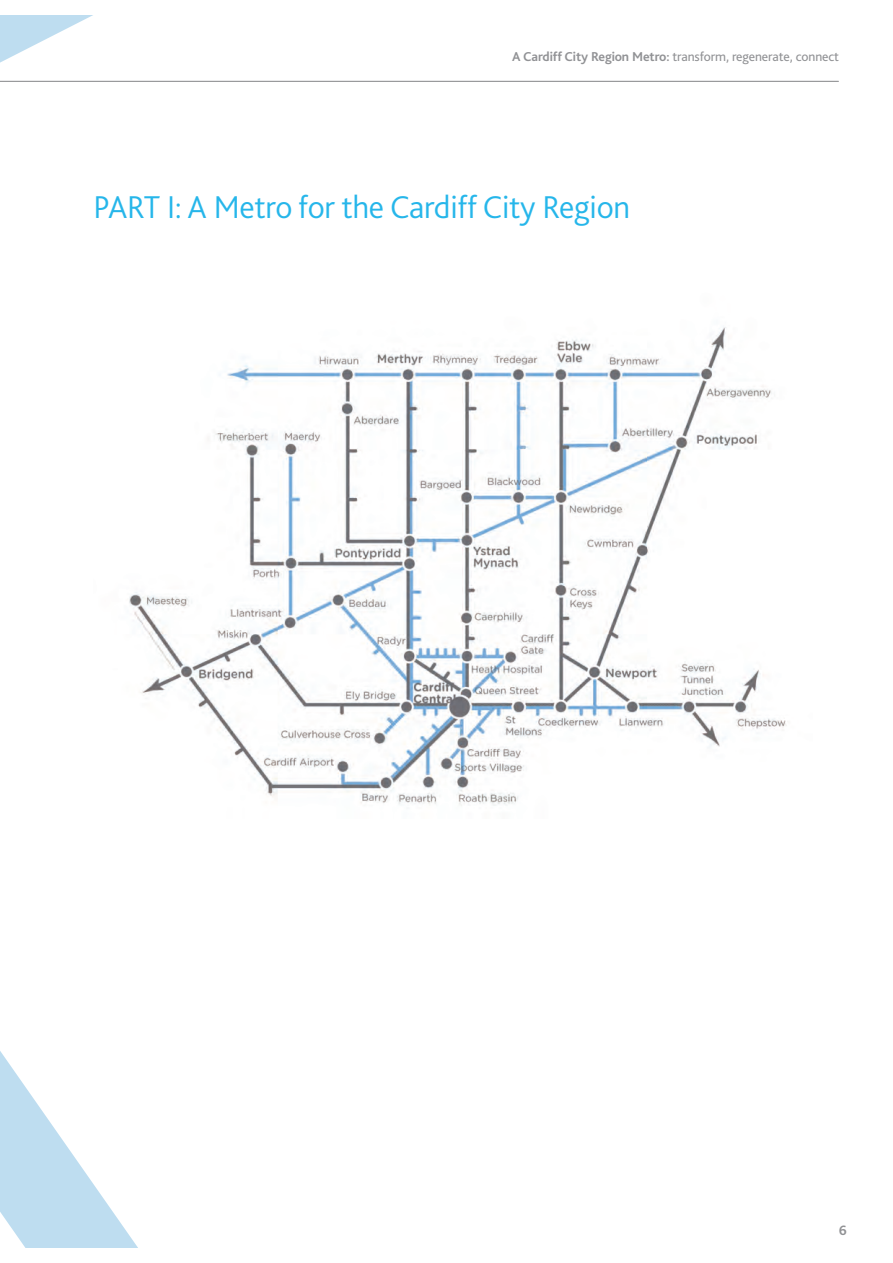
<style>
.page{position:relative;width:893px;height:1263px;background:#fff}
.page>*{position:absolute;margin:0;border:0;box-sizing:border-box;transform-origin:0 0}
.t1{font:300 33px "Bliss 2";letter-spacing:-.01em;color:#26b6ea}
.t2{font:700 14.25px "Bliss 2";color:#919295}
.t3{font:13.5px "Bliss 2";letter-spacing:-.01em;color:#919295}
.s1{font-weight:700}
</style>
<div class="page">
<img style="left:155px;top:327px;width:632px;height:479px">
<hr style="left:0;top:81px;width:838px;height:1px;background:#919295">
<svg style="left:0;top:15px;width:137px;height:66px"></svg>
<svg style="left:0;top:592px;width:155px;height:656px"></svg>
<p class="t3" style="left:512px;top:48px;width:328px"><span class="s1">A Cardiff City Region Metro:</span> transform, regenerate, connect</p>
<h1 class="t1" style="left:94px;top:187px;width:538px">PART I: A Metro for the Cardiff City Region</h1>
<p class="t2" style="left:839px;top:1221px;width:10px">6</p>
</div>
